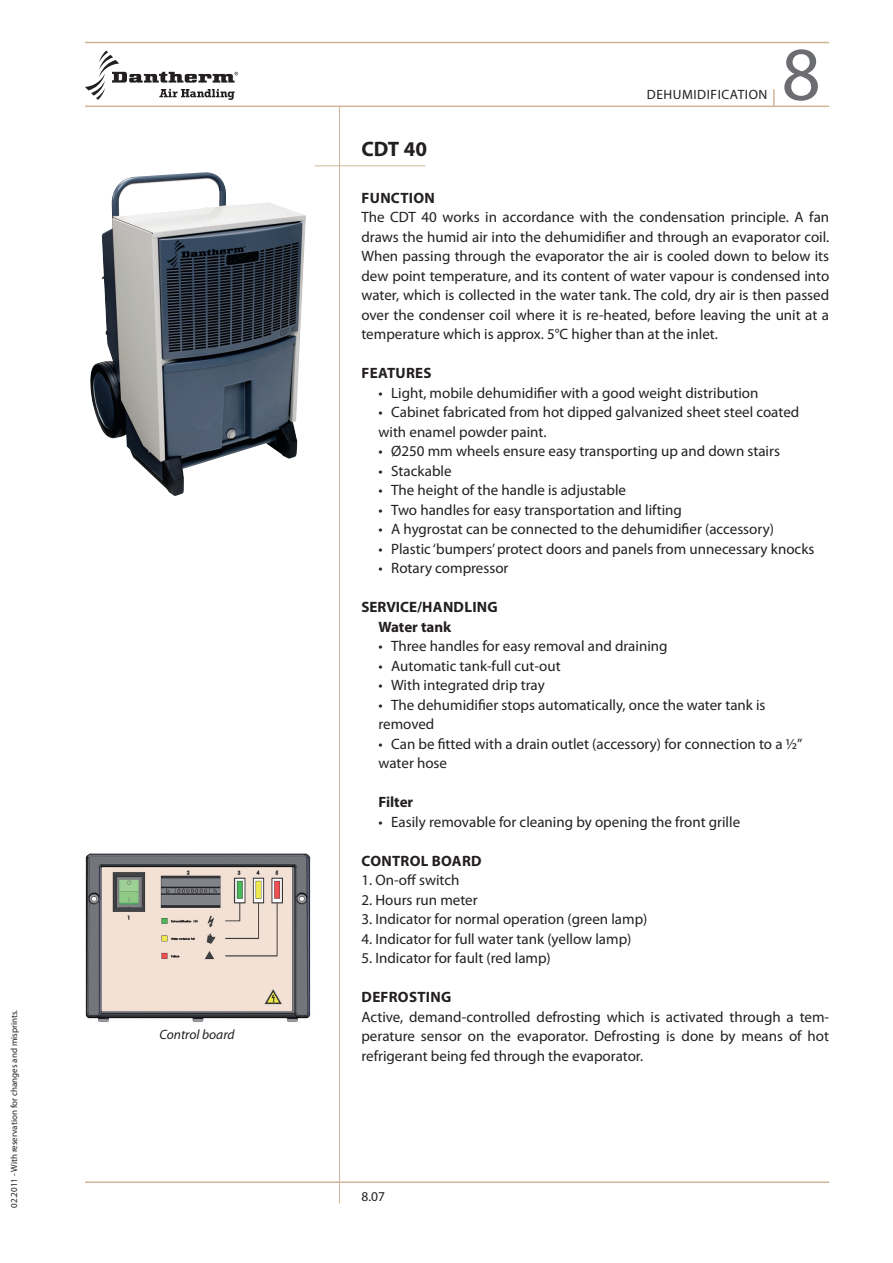
<style>
.page{position:relative;width:893px;height:1263px;background:#fff}
.page>*{position:absolute;margin:0;border:0;box-sizing:border-box;transform-origin:0 0}
.t1{font:76.5px "Myriad Pro";color:#6c6d70}
.t2{font:700 21px "Myriad Pro";color:#231f20}
.t3{font:15px/19.5px "Myriad Pro";color:#231f20}
.t4{font:700 15px/19.5px "Myriad Pro";letter-spacing:.02em;color:#231f20}
.t5{font:13.5px "Myriad Pro";letter-spacing:.04em;color:#231f20}
.t6{font:italic 13.5px "Myriad Pro";color:#231f20}
.t7{font:9px "Myriad Pro";color:#231f20}
</style>
<div class="page">
<hr style="left:85px;top:42px;width:744px;height:1px;background:#d1b597">
<hr style="left:85px;top:106px;width:744px;height:1px;background:#d1b597">
<hr style="left:339px;top:106px;width:1px;height:1097px;background:#d1b597">
<hr style="left:315px;top:165px;width:110px;height:1px;background:#d1b597">
<svg style="left:773px;top:89px;width:2px;height:17px"></svg>
<hr style="left:85px;top:1181px;width:744px;height:2px;background:#d1b597">
<svg style="left:85px;top:51px;width:153px;height:49px"></svg>
<img style="left:90px;top:172px;width:216px;height:324px">
<img style="left:85px;top:853px;width:226px;height:169px">
<p class="t7" style="left:8px;top:1208px;width:200px;rotate:-90deg">02.2011 - With reservation for changes and misprints.</p>
<p class="t6" style="left:159px;top:1026px;width:77px">Control board</p>
<p class="t5" style="left:647px;top:87px;width:122px">Dehumidification</p>
<h1 class="t1" style="left:781px;top:27px;width:41px">8</h1>
<h2 class="t2" style="left:361px;top:135px;width:67px">CDT 40</h2>
<p class="t4" style="left:362px;top:187px;width:75px">FUNCTION</p>
<p class="t3" style="left:361px;top:207px;width:469px;text-align:justify">The CDT 40 works in accordance with the condensation principle. A fan draws the humid air into the dehumidifier and through an evaporator coil.<br>When passing through the evaporator the air is cooled down to below its dew point temperature, and its content of water vapour is condensed into water, which is collected in the water tank. The cold, dry air is then passed over the condenser coil where it is re-heated, before leaving the unit at a temperature which is approx. 5°C higher than at the inlet.</p>
<p class="t4" style="left:362px;top:363px;width:72px">FEATURES</p>
<p class="t3" style="left:378px;top:383px;width:382px">• Light, mobile dehumidifier with a good weight distribution</p>
<p class="t3" style="left:378px;top:402px;width:422px">• Cabinet fabricated from hot dipped galvanized sheet steel coated with enamel powder paint.</p>
<p class="t3" style="left:378px;top:441px;width:403px">• Ø250 mm wheels ensure easy transporting up and down stairs</p>
<p class="t3" style="left:378px;top:461px;width:75px">• Stackable</p>
<p class="t3" style="left:378px;top:480px;width:249px">• The height of the handle is adjustable</p>
<p class="t3" style="left:378px;top:500px;width:305px">• Two handles for easy transportation and lifting</p>
<p class="t3" style="left:378px;top:519px;width:397px">• A hygrostat can be connected to the dehumidifier (accessory)</p>
<p class="t3" style="left:378px;top:539px;width:437px">• Plastic ‘bumpers’protect doors and panels from unnecessary knocks</p>
<p class="t3" style="left:378px;top:558px;width:132px">• Rotary compressor</p>
<p class="t4" style="left:378px;top:597px;width:121px;text-indent:-17px">SERVICE/HANDLING<br>WATER TANK</p>
<p class="t3" style="left:378px;top:636px;width:291px">• Three handles for easy removal and draining</p>
<p class="t3" style="left:378px;top:656px;width:184px">• Automatic tank-full cut-out</p>
<p class="t3" style="left:378px;top:675px;width:168px">• With integrated drip tray</p>
<p class="t3" style="left:378px;top:695px;width:389px">• The dehumidifier stops automatically, once the water tank is removed</p>
<p class="t3" style="left:378px;top:734px;width:426px">• Can be fitted with a drain outlet (accessory) for connection to a ½” water hose</p>
<p class="t4" style="left:378px;top:792px;width:36px">FILTER</p>
<p class="t3" style="left:378px;top:812px;width:363px">• Easily removable for cleaning by opening the front grille</p>
<p class="t4" style="left:362px;top:850px;width:120px">CONTROL BOARD</p>
<p class="t3" style="left:361px;top:870px;width:100px">1. On-off switch</p>
<p class="t3" style="left:361px;top:890px;width:118px">2. Hours run meter</p>
<p class="t3" style="left:361px;top:909px;width:287px">3. Indicator for normal operation (green lamp)</p>
<p class="t3" style="left:361px;top:929px;width:272px">4. Indicator for full water tank (yellow lamp)</p>
<p class="t3" style="left:361px;top:948px;width:191px">5. Indicator for fault (red lamp)</p>
<p class="t4" style="left:362px;top:987px;width:91px">DEFROSTING</p>
<p class="t3" style="left:361px;top:1007px;width:469px;text-align:justify">Active, demand-controlled defrosting which is activated through a tem&shy;perature sensor on the evaporator. Defrosting is done by means of hot refrigerant being fed through the evaporator.</p>
<p class="t5" style="left:361px;top:1188px;width:25px">8.07</p>
</div>
